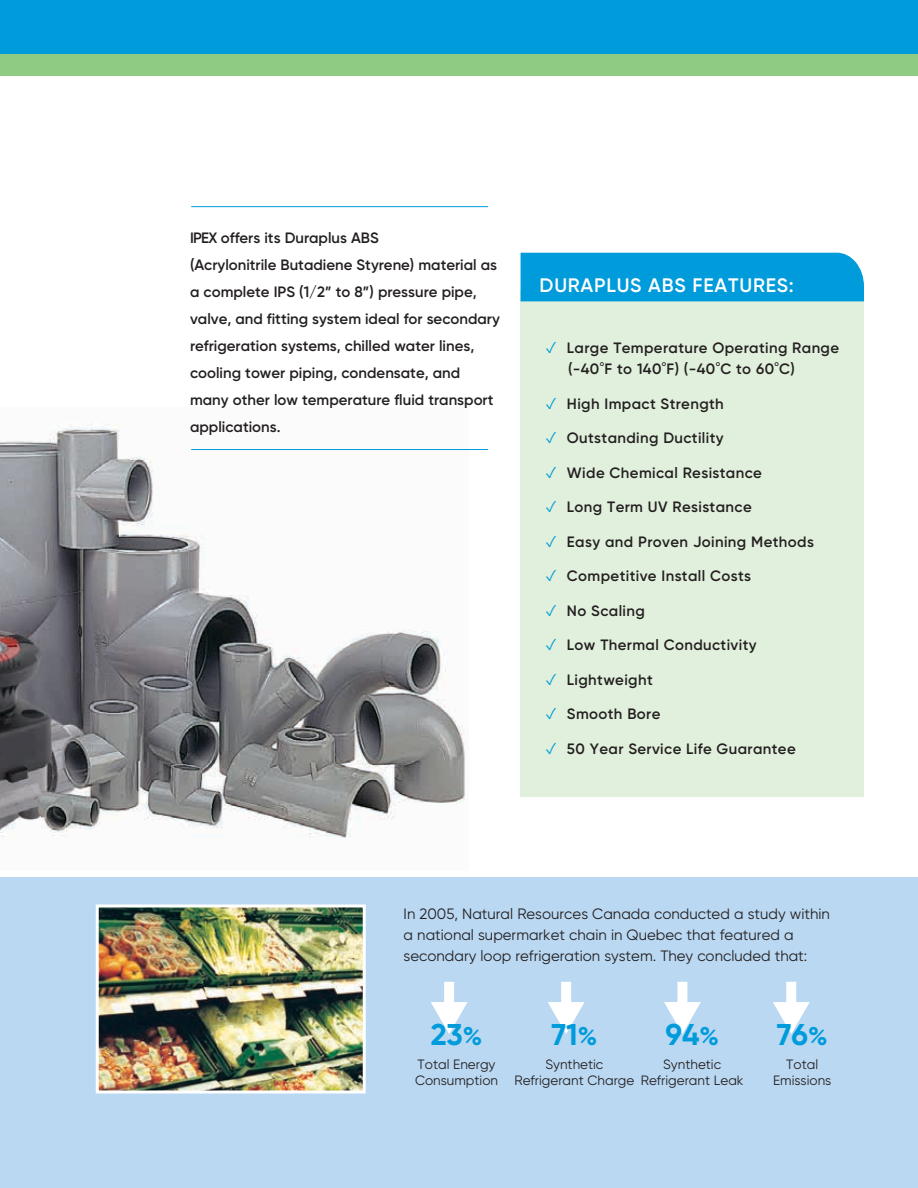
<style>
.page{position:relative;width:918px;height:1188px;background:#fff}
.page>*{position:absolute;margin:0;border:0;box-sizing:border-box;transform-origin:0 0}
.t1{font:700 30px "Gilroy";color:#009bda}
.t2{font:600 19.5px "Gilroy";letter-spacing:.04em;color:#fff}
.t3{font:600 15px/21px "Gilroy";letter-spacing:.025em;color:#231f20}
.t4{font:600 15px/27px "Gilroy";color:#231f20}
.t5{font:15px/21px "Gilroy";color:#231f20}
.t6{font:13.5px/16.2px "Gilroy";color:#231f20;text-align:center}
.t7{font:600 7.5px "Gilroy";color:#231f20}
.s1{color:#009bda}
.s2{font-size:25.5px}
</style>
<div class="page">
<img style="left:0;top:423px;width:465px;height:415px">
<div style="left:0;top:54px;width:918px;height:22px;background:#90cb84"></div>
<div style="left:0;top:0;width:918px;height:54px;background:#009bda"></div>
<div style="left:0;top:878px;width:918px;height:310px;background:#bad8f2"></div>
<img style="left:100px;top:908px;width:262px;height:182px">
<div style="left:96px;top:904px;width:270px;height:190px;border:3px solid #fff"></div>
<div style="left:521px;top:291px;width:343px;height:506px;background:#e1f0dc"></div>
<div style="left:521px;top:253px;width:343px;height:48px;background:#009bda"></div>
<svg style="left:431px;top:982px;width:37px;height:52px"></svg>
<svg style="left:548px;top:982px;width:37px;height:52px"></svg>
<svg style="left:664px;top:982px;width:37px;height:52px"></svg>
<svg style="left:773px;top:982px;width:37px;height:52px"></svg>
<hr style="left:191px;top:449px;width:297px;height:1px;background:#009bda">
<hr style="left:191px;top:206px;width:297px;height:1px;background:#009bda">
<p class="t4" style="left:190px;top:224px;width:311px">IPEX offers its Duraplus ABS<br>(Acrylonitrile Butadiene Styrene) material as a complete IPS (1/2” to 8”) pressure pipe, valve, and fitting system ideal for secondary refrigeration systems, chilled water lines, cooling tower piping, condensate, and many other low temperature fluid transport applications.</p>
<h2 class="t2" style="left:540px;top:273px;width:256px">DURAPLUS ABS FEATURES:</h2>
<p class="t3" style="left:568px;top:337px;width:273px;text-indent:-22px"><span class="s1">✓</span> Large Temperature Operating Range (-40 F to 140 F) (-40 C to 60 C)</p>
<p class="t7" style="left:600px;top:358px;width:6px">o</p>
<p class="t7" style="left:662px;top:358px;width:6px">o</p>
<p class="t7" style="left:716px;top:358px;width:6px">o</p>
<p class="t7" style="left:775px;top:358px;width:6px">o</p>
<p class="t3" style="left:546px;top:393px;width:180px"><span class="s1">✓</span> High Impact Strength</p>
<p class="t3" style="left:546px;top:427px;width:180px"><span class="s1">✓</span> Outstanding Ductility</p>
<p class="t3" style="left:546px;top:462px;width:218px"><span class="s1">✓</span> Wide Chemical Resistance</p>
<p class="t3" style="left:546px;top:496px;width:208px"><span class="s1">✓</span> Long Term UV Resistance</p>
<p class="t3" style="left:546px;top:531px;width:270px"><span class="s1">✓</span> Easy and Proven Joining Methods</p>
<p class="t3" style="left:546px;top:565px;width:207px"><span class="s1">✓</span> Competitive Install Costs</p>
<p class="t3" style="left:546px;top:600px;width:101px"><span class="s1">✓</span> No Scaling</p>
<p class="t3" style="left:546px;top:634px;width:213px"><span class="s1">✓</span> Low Thermal Conductivity</p>
<p class="t3" style="left:546px;top:669px;width:109px"><span class="s1">✓</span> Lightweight</p>
<p class="t3" style="left:546px;top:703px;width:116px"><span class="s1">✓</span> Smooth Bore</p>
<p class="t3" style="left:546px;top:738px;width:252px"><span class="s1">✓</span> 50 Year Service Life Guarantee</p>
<p class="t5" style="left:404px;top:903px;width:428px">In 2005, Natural Resources Canada conducted a study within a national supermarket chain in Quebec that featured a secondary loop refrigeration system. They concluded that:</p>
<h1 class="t1" style="left:431px;top:1016px;width:53px">23<span class="s2">%</span></h1>
<h1 class="t1" style="left:551px;top:1016px;width:47px">71<span class="s2">%</span></h1>
<h1 class="t1" style="left:665px;top:1016px;width:55px">94<span class="s2">%</span></h1>
<h1 class="t1" style="left:777px;top:1016px;width:52px">76<span class="s2">%</span></h1>
<p class="t6" style="left:415px;top:1056px;width:85px;text-align:left">Total Energy<br>Consumption</p>
<p class="t6" style="left:514px;top:1056px;width:121px">Synthetic<br>Refrigerant Charge</p>
<p class="t6" style="left:641px;top:1056px;width:104px">Synthetic<br>Refrigerant Leak</p>
<p class="t6" style="left:773px;top:1056px;width:60px">Total<br>Emissions</p>
</div>
